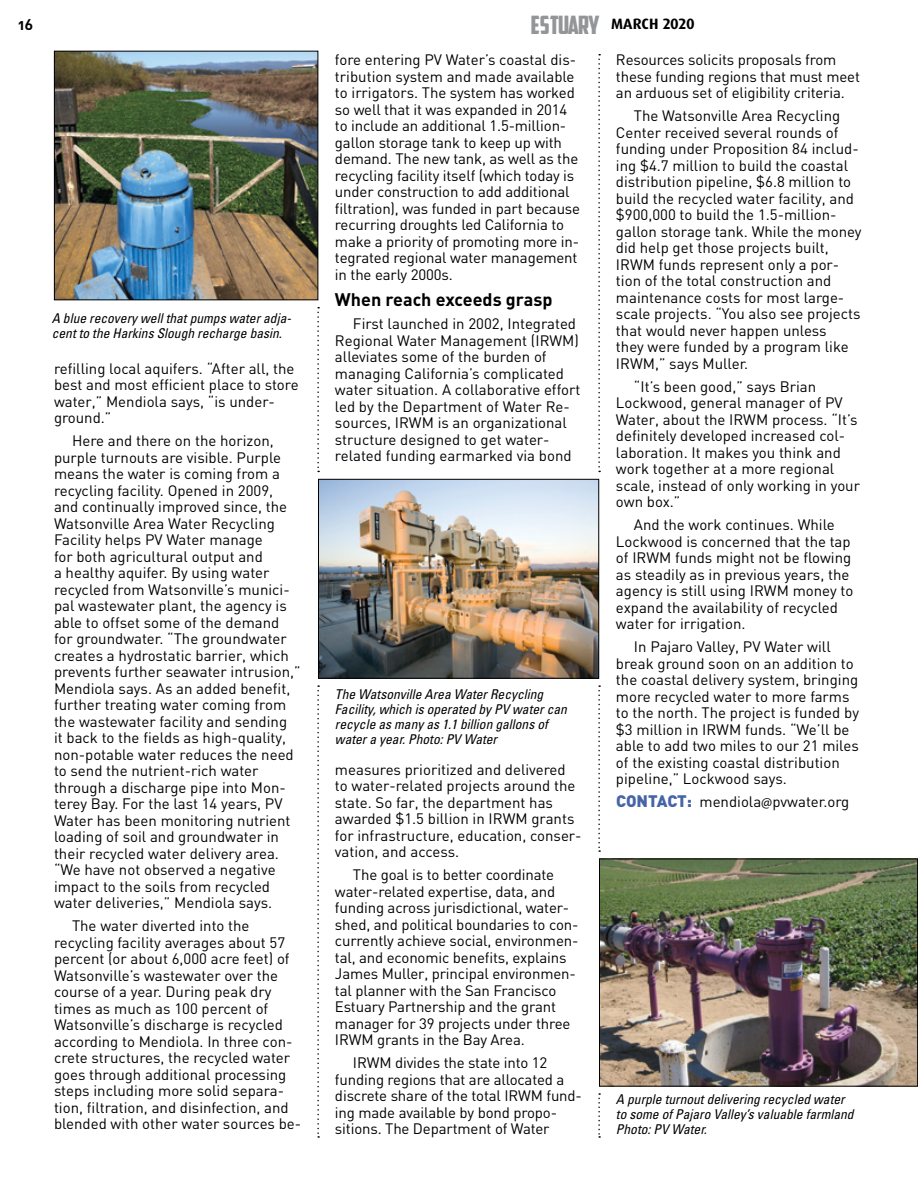
<style>
.page{position:relative;width:918px;height:1188px;background:#fff}
.page>*{position:absolute;margin:0;border:0;box-sizing:border-box;transform-origin:0 0}
.t1{font:25.5px "American Captain";letter-spacing:-.03em;color:#939598}
.t2{font:18px "DIN Bold Alternate";color:#000}
.t3{font:15px/16.5px "DIN";color:#000}
.t4{font:700 15px "Dax Pro";color:#000}
.t5{font:15px "DIN Bold Alternate";color:#000}
.t6{font:italic condensed 13.5px/15px "Univers";color:#000}
.s1{font-weight:900;font-size:16.5px;color:#4665a7}
.s2{font-family:"Myriad Pro"}
</style>
<div class="page">
<svg style="left:317px;top:685px;width:2px;height:453px"></svg>
<svg style="left:317px;top:307px;width:2px;height:165px"></svg>
<svg style="left:598px;top:685px;width:2px;height:167px"></svg>
<svg style="left:598px;top:54px;width:2px;height:418px"></svg>
<svg style="left:598px;top:1093px;width:2px;height:45px"></svg>
<img style="left:56px;top:53px;width:260px;height:245px">
<div style="left:54px;top:51px;width:264px;height:249px;border:1px solid #000"></div>
<img style="left:601px;top:861px;width:315px;height:224px">
<div style="left:599px;top:859px;width:319px;height:228px;border:1px solid #000"></div>
<img style="left:320px;top:481px;width:277px;height:196px">
<div style="left:318px;top:479px;width:281px;height:200px;border:1px solid #000"></div>
<p class="t5" style="left:18px;top:15px;width:16px">16</p>
<h1 class="t1" style="left:531px;top:9px;width:70px">ESTUARY</h1>
<p class="t6" style="left:52px;top:310px;width:241px">A blue recovery well that pumps water adja&shy;cent to the Harkins Slough recharge basin.</p>
<p class="t3" style="left:54px;top:360px;width:246px">refilling local aquifers. “After all, the best and most efficient place to store water,” Mendiola says, “is under&shy;ground.”</p>
<p class="t3" style="left:54px;top:433px;width:248px;text-indent:18px">Here and there on the horizon, purple turnouts are visible. Purple means the water is coming from a recycling facility. Opened in 2009, and continually improved since, the Watsonville Area Water Recycling Facility helps PV Water manage<br>for both agricultural output and<br>a healthy aquifer. By using water recycled from Watsonville’s munici&shy;pal wastewater plant, the agency is able to offset some of the demand for groundwater. “The groundwater creates a hydrostatic barrier, which prevents further seawater intrusion,” Mendiola says. As an added benefit, further treating water coming from the wastewater facility and sending<br>it back to the fields as high-quality, non-potable water reduces the need to send the nutrient-rich water through a discharge pipe into Mon&shy;terey Bay. For the last 14 years, PV Water has been monitoring nutrient loading of soil and groundwater in their recycled water delivery area. “We have not observed a negative impact to the soils from recycled water deliveries,” Mendiola says.</p>
<p class="t3" style="left:54px;top:918px;width:249px;text-indent:18px">The water diverted into the recycling facility averages about 57 percent (or about 6,000 acre feet) of Watsonville’s wastewater over the course of a year. During peak dry times as much as 100 percent of Watsonville’s discharge is recycled according to Mendiola. In three con&shy;crete structures, the recycled water goes through additional processing steps including more solid separa&shy;tion, filtration, and disinfection, and blended with other water sources be-</p>
<p class="t3" style="left:335px;top:52px;width:247px">fore entering PV Water’s coastal dis&shy;tribution system and made available to irrigators. The system has worked so well that it was expanded in 2014 to include an additional 1.5-million&shy;gallon storage tank to keep up with demand. The new tank, as well as the recycling facility itself (which today is under construction to add additional filtration), was funded in part because recurring droughts led California to make a priority of promoting more in&shy;tegrated regional water management in the early 2000s.</p>
<p class="t2" style="left:335px;top:287px;width:219px">When reach exceeds grasp</p>
<p class="t3" style="left:335px;top:316px;width:247px;text-indent:18px">First launched in 2002, Integrated Regional Water Management (IRWM) alleviates some of the burden of managing California’s complicated water situation. A collaborative effort led by the Department of Water Re&shy;sources, IRWM is an organizational structure designed to get water&shy;related funding earmarked via bond</p>
<p class="t6" style="left:335px;top:686px;width:233px">The Watsonville Area Water Recycling Facility, which is operated by PV water can recycle as many as 1.1 billion gallons of water a year. Photo: PV Water</p>
<p class="t3" style="left:335px;top:761px;width:248px">measures prioritized and delivered to water-related projects around the state. So far, the department has awarded $1.5 billion in IRWM grants for infrastructure, education, conser&shy;vation, and access.</p>
<p class="t3" style="left:335px;top:867px;width:245px;text-indent:18px">The goal is to better coordinate water-related expertise, data, and funding across jurisdictional, water&shy;shed, and political boundaries to con&shy;currently achieve social, environmen&shy;tal, and economic benefits, explains James Muller, principal environmen&shy;tal planner with the San Francisco Estuary Partnership and the grant manager for 39 projects under three IRWM grants in the Bay Area.</p>
<p class="t3" style="left:335px;top:1055px;width:248px;text-indent:18px">IRWM divides the state into 12 funding regions that are allocated a discrete share of the total IRWM fund&shy;ing made available by bond propo&shy;sitions. The Department of Water</p>
<p class="t4" style="left:611px;top:14px;width:85px">MARCH 2020</p>
<p class="t3" style="left:616px;top:52px;width:246px">Resources solicits proposals from these funding regions that must meet an arduous set of eligibility criteria.</p>
<p class="t3" style="left:616px;top:108px;width:247px;text-indent:18px">The Watsonville Area Recycling Center received several rounds of funding under Proposition 84 includ&shy;ing $4.7 million to build the coastal distribution pipeline, $6.8 million to build the recycled water facility, and $900,000 to build the 1.5-million&shy;gallon storage tank. While the money did help get those projects built, IRWM funds represent only a por&shy;tion of the total construction and maintenance costs for most large&shy;scale projects. “You also see projects that would never happen unless<br>they were funded by a program like IRWM,” says Muller.</p>
<p class="t3" style="left:616px;top:378px;width:246px;text-indent:18px">“It’s been good,” says Brian<br>Lockwood, general manager of PV<br>Water, about the IRWM process. “It’s definitely developed increased col&shy;laboration. It makes you think and work together at a more regional scale, instead of only working in your own box.”</p>
<p class="t3" style="left:616px;top:517px;width:239px;text-indent:18px">And the work continues. While<br>Lockwood is concerned that the tap of IRWM funds might not be flowing as steadily as in previous years, the agency is still using IRWM money to expand the availability of recycled water for irrigation.</p>
<p class="t3" style="left:616px;top:639px;width:245px;text-indent:18px">In Pajaro Valley, PV Water will break ground soon on an addition to the coastal delivery system, bringing more recycled water to more farms to the north. The project is funded by $3 million in IRWM funds. “We’ll be able to add two miles to our 21 miles of the existing coastal distribution pipeline,” Lockwood says.</p>
<p class="t3" style="left:616px;top:794px;width:235px"><span class="s1">CONTACT:</span> mendiola<span class="s2">@</span>pvwater.org</p>
<p class="t6" style="left:616px;top:1092px;width:239px">A purple turnout delivering recycled water to some of Pajaro Valley’s valuable farmland<br>Photo: PV Water.</p>
</div>
